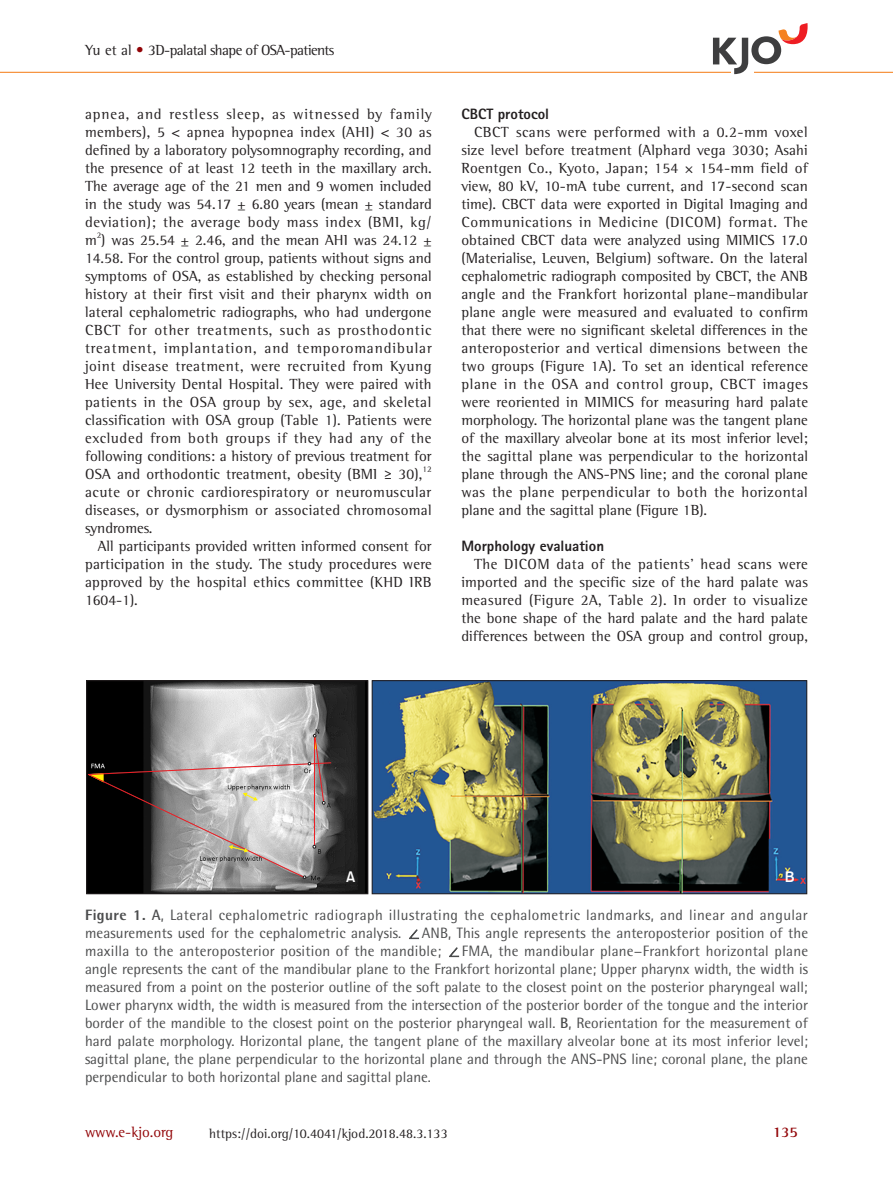
<style>
.page{position:relative;width:893px;height:1191px;background:#fff}
.page>*{position:absolute;margin:0;border:0;box-sizing:border-box;transform-origin:0 0}
.t1{font:15px/18px "Rotis Semi Serif Std";letter-spacing:.005em;color:#231f20;text-align:justify}
.t2{font:15px/18px "Rotis Semi Sans Std";color:#4b4c4d;text-align:justify}
.t3{font:15px "Rotis Semi Serif Std";letter-spacing:-.04em;color:#231f20}
.t4{font:800 15px "Rotis Sans Serif Std";color:#231f20}
.t5{font:15px "Rotis Semi Serif Std";color:#920407}
.t6{font:700 15px "Rotis Semi Serif Std";color:#920407}
.t7{font:15px "Gothic 725 BT Bold A";color:#fff}
.t8{font:13.5px "Rotis Semi Serif Std";color:#231f20}
.t9{font:8.7px "Rotis Semi Serif Std";color:#231f20}
.s1{color:#920407}
.s2{font-weight:800}
.s3{font-weight:700}
.s4{font-family:"Dotum"}
</style>
<div class="page">
<hr style="left:0;top:72px;width:893px;height:1px;background:#f58220">
<svg style="left:713px;top:23px;width:95px;height:51px"></svg>
<img style="left:88px;top:682px;width:278px;height:210px">
<div style="left:86px;top:680px;width:282px;height:214px;border:1px solid #231f20"></div>
<img style="left:374px;top:682px;width:431px;height:210px">
<div style="left:372px;top:680px;width:435px;height:214px;border:1px solid #231f20"></div>
<svg style="left:86px;top:733px;width:246px;height:146px;background:#847f7f"></svg>
<svg style="left:409px;top:929px;width:10px;height:10px"></svg>
<svg style="left:449px;top:947px;width:10px;height:10px"></svg>
<p class="t3" style="left:85px;top:41px;width:251px">Yu et al <span class="s1">•</span> 3D-palatal shape of OSA-patients</p>
<p class="t1" style="left:85px;top:105px;width:348px">apnea, and restless sleep, as witnessed by family members), 5 &lt; apnea hypopnea index (AHI) &lt; 30 as defined by a laboratory polysomnography recording, and the presence of at least 12 teeth in the maxillary arch.<br>The average age of the 21 men and 9 women included in the study was 54.17 ± 6.80 years (mean ± standard deviation); the average body mass index (BMI, kg/ m ) was 25.54 ± 2.46, and the mean AHI was 24.12 ±</p>
<p class="t9" style="left:97px;top:230px;width:6px">2</p>
<p class="t1" style="left:85px;top:249px;width:348px">14.58. For the control group, patients without signs and symptoms of OSA, as established by checking personal history at their first visit and their pharynx width on lateral cephalometric radiographs, who had undergone CBCT for other treatments, such as prosthodontic treatment, implantation, and temporomandibular joint disease treatment, were recruited from Kyung Hee University Dental Hospital. They were paired with patients in the OSA group by sex, age, and skeletal classification with OSA group (Table 1). Patients were excluded from both groups if they had any of the following conditions: a history of previous treatment for OSA and orthodontic treatment, obesity (BMI ≥ 30),</p>
<p class="t9" style="left:422px;top:464px;width:11px">12</p>
<p class="t1" style="left:85px;top:483px;width:348px">acute or chronic cardiorespiratory or neuromuscular diseases, or dysmorphism or associated chromosomal syndromes.</p>
<p class="t1" style="left:85px;top:537px;width:348px;text-indent:13px">All participants provided written informed consent for participation in the study. The study procedures were approved by the hospital ethics committee (KHD IRB 1604-1).</p>
<p class="t4" style="left:461px;top:104px;width:89px">CBCT protocol</p>
<p class="t1" style="left:461px;top:123px;width:348px;text-indent:13px">CBCT scans were performed with a 0.2-mm voxel size level before treatment (Alphard vega 3030; Asahi Roentgen Co., Kyoto, Japan; 154 × 154-mm field of view, 80 kV, 10-mA tube current, and 17-second scan time). CBCT data were exported in Digital Imaging and Communications in Medicine (DICOM) format. The obtained CBCT data were analyzed using MIMICS 17.0 (Materialise, Leuven, Belgium) software. On the lateral cephalometric radiograph composited by CBCT, the ANB angle and the Frankfort horizontal plane–mandibular plane angle were measured and evaluated to confirm that there were no significant skeletal differences in the anteroposterior and vertical dimensions between the two groups (Figure 1A). To set an identical reference plane in the OSA and control group, CBCT images were reoriented in MIMICS for measuring hard palate morphology. The horizontal plane was the tangent plane of the maxillary alveolar bone at its most inferior level; the sagittal plane was perpendicular to the horizontal plane through the ANS-PNS line; and the coronal plane was the plane perpendicular to both the horizontal plane and the sagittal plane (Figure 1B).</p>
<p class="t4" style="left:461px;top:536px;width:144px">Morphology evaluation</p>
<p class="t1" style="left:461px;top:555px;width:348px;text-indent:13px">The DICOM data of the patients’ head scans were imported and the specific size of the hard palate was measured (Figure 2A, Table 2). In order to visualize the bone shape of the hard palate and the hard palate differences between the OSA group and control group,</p>
<p class="t7" style="left:346px;top:868px;width:11px">A</p>
<p class="t7" style="left:785px;top:868px;width:11px">B</p>
<p class="t2" style="left:85px;top:906px;width:725px"><span class="s2">Figure 1.</span> <span class="s3">A</span>, Lateral cephalometric radiograph illustrating the cephalometric landmarks, and linear and angular measurements used for the cephalometric analysis. <span class="s4">∠</span>ANB, This angle represents the anteroposterior position of the maxilla to the anteroposterior position of the mandible; <span class="s4">∠</span>FMA, the mandibular plane−Frankfort horizontal plane angle represents the cant of the mandibular plane to the Frankfort horizontal plane; Upper pharynx width, the width is measured from a point on the posterior outline of the soft palate to the closest point on the posterior pharyngeal wall; Lower pharynx width, the width is measured from the intersection of the posterior border of the tongue and the interior border of the mandible to the closest point on the posterior pharyngeal wall. <span class="s3">B</span>, Reorientation for the measurement of hard palate morphology. Horizontal plane, the tangent plane of the maxillary alveolar bone at its most inferior level; sagittal plane, the plane perpendicular to the horizontal plane and through the ANS-PNS line; coronal plane, the plane perpendicular to both horizontal plane and sagittal plane.</p>
<p class="t5" style="left:85px;top:1122px;width:90px">www.e-kjo.org</p>
<p class="t8" style="left:209px;top:1125px;width:240px">https://doi.org/10.4041/kjod.2018.48.3.133</p>
<p class="t6" style="left:773px;top:1122px;width:27px">135</p>
</div>
